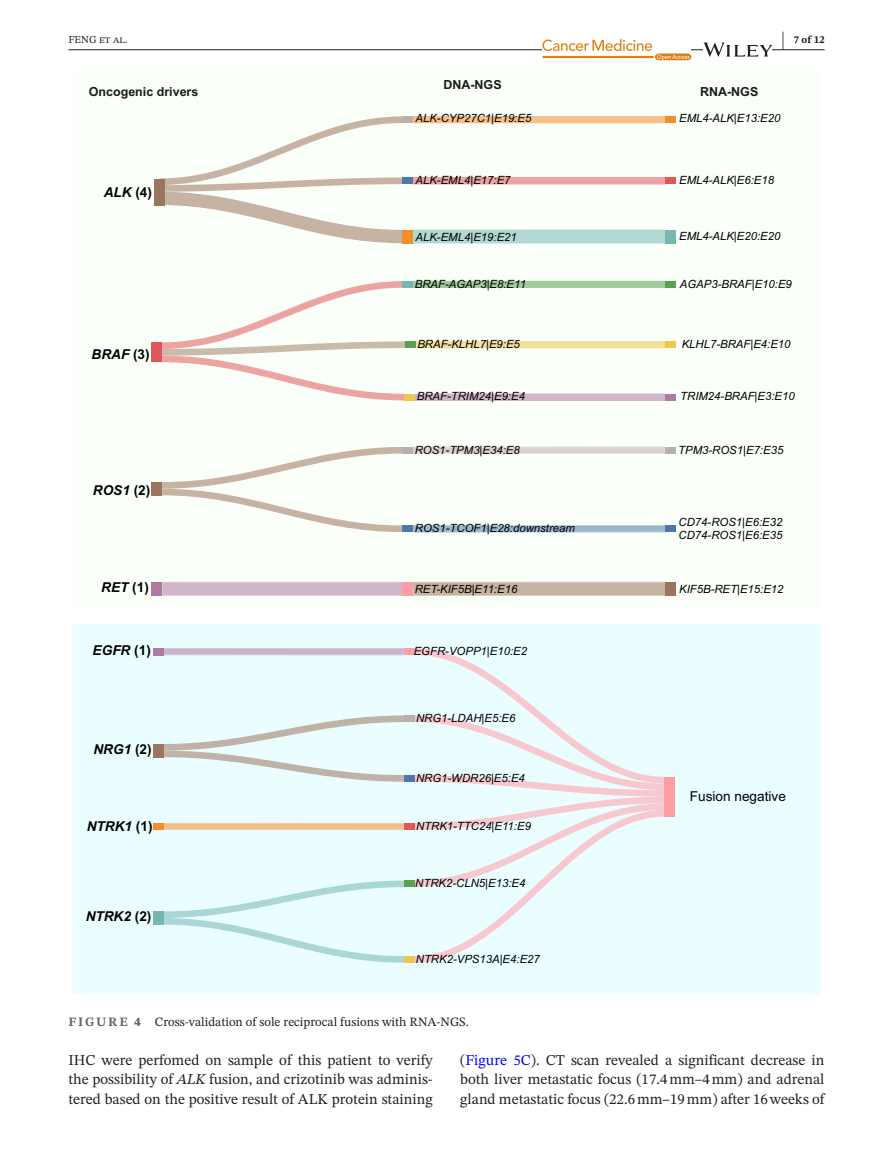
<style>
.page{position:relative;width:893px;height:1174px;background:#fff}
.page>*{position:absolute;margin:0;border:0;box-sizing:border-box;transform-origin:0 0}
.t1{font:700 21px "STIX Two Text";color:#231f20;scale:.42 1}
.t2{font:15px/19.5px "STIX Two Text";color:#231f20;text-align:justify}
.t3{font:italic 700 13.65px "Arial";color:#000}
.t4{font:13.65px "Arial";color:#000}
.t5{font:12.75px "STIX Two Text";color:#231f20}
.t6{font:700 12.45px "Arial";color:#1b1b1b}
.t7{font:italic 11.4px/13.6px "Arial";color:#000}
.t8{font:10.5px "STIX Two Text";color:#231f20}
.t9{font:700 10.5px "STIX Two Text";color:#231f20}
.s1{font-style:normal}
.s2{font-weight:700;color:#636366}
.s3{font-style:italic}
.s4{color:#00f}
</style>
<div class="page">
<hr style="left:68px;top:49px;width:756px;height:1px;background:#231f20">
<svg style="left:542px;top:39px;width:149px;height:21px"></svg>
<svg style="left:703px;top:43px;width:69px;height:14px"></svg>
<div style="left:72px;top:624px;width:749px;height:369px;background:#eafeff"></div>
<svg style="left:151px;top:116px;width:525px;height:480px"></svg>
<svg style="left:162px;top:582px;width:241px;height:13px;background:#d2b7c9"></svg>
<div style="left:413px;top:230px;width:252px;height:13px;background:#b2d8d2"></div>
<svg style="left:413px;top:582px;width:252px;height:13px;background:#c7b4a5"></svg>
<svg style="left:159px;top:116px;width:244px;height:127px"></svg>
<svg style="left:162px;top:281px;width:243px;height:119px"></svg>
<svg style="left:163px;top:648px;width:241px;height:7px;background:#ccb9ce"></svg>
<svg style="left:163px;top:715px;width:241px;height:66px;background:#e1eeed"></svg>
<svg style="left:163px;top:823px;width:241px;height:7px;background:#eec392"></svg>
<svg style="left:163px;top:880px;width:241px;height:82px;background:#dff7f8"></svg>
<svg style="left:162px;top:447px;width:241px;height:85px"></svg>
<div style="left:413px;top:116px;width:252px;height:7px;background:#f5c188"></div>
<div style="left:413px;top:177px;width:252px;height:7px;background:#eca3a1"></div>
<div style="left:413px;top:281px;width:252px;height:7px;background:#a1cb9b"></div>
<div style="left:415px;top:341px;width:250px;height:7px;background:#f2e198"></div>
<svg style="left:415px;top:393px;width:250px;height:8px;background:#d3bacc"></svg>
<svg style="left:414px;top:648px;width:251px;height:314px;background:#ebf6f8"></svg>
<svg style="left:413px;top:446px;width:252px;height:8px;background:#dbd9d4"></svg>
<svg style="left:413px;top:525px;width:252px;height:7px;background:#a1bacf"></svg>
<div style="left:154px;top:179px;width:11px;height:26px;background:#9c755f"></div>
<div style="left:403px;top:116px;width:10px;height:7px;background:#bab0ab"></div>
<div style="left:403px;top:177px;width:10px;height:7px;background:#4e79a7"></div>
<div style="left:403px;top:230px;width:10px;height:13px;background:#f28e2c"></div>
<div style="left:152px;top:342px;width:10px;height:20px;background:#e15759"></div>
<div style="left:403px;top:281px;width:10px;height:7px;background:#76b7b2"></div>
<div style="left:405px;top:341px;width:10px;height:7px;background:#59a14f"></div>
<div style="left:405px;top:394px;width:10px;height:6px;background:#edc949"></div>
<div style="left:153px;top:648px;width:10px;height:7px;background:#af7aa1"></div>
<div style="left:404px;top:648px;width:10px;height:7px;background:#ff9da7"></div>
<div style="left:153px;top:744px;width:10px;height:13px;background:#9c755f"></div>
<div style="left:404px;top:715px;width:10px;height:7px;background:#bab0ab"></div>
<div style="left:404px;top:775px;width:10px;height:6px;background:#4e79a7"></div>
<div style="left:153px;top:823px;width:10px;height:6px;background:#f28e2c"></div>
<div style="left:404px;top:823px;width:10px;height:6px;background:#e15759"></div>
<div style="left:153px;top:911px;width:10px;height:13px;background:#76b7b2"></div>
<div style="left:404px;top:880px;width:10px;height:7px;background:#59a14f"></div>
<div style="left:404px;top:956px;width:10px;height:6px;background:#edc949"></div>
<div style="left:152px;top:582px;width:10px;height:13px;background:#af7aa1"></div>
<div style="left:403px;top:582px;width:10px;height:13px;background:#ff9da7"></div>
<div style="left:152px;top:482px;width:10px;height:13px;background:#9c755f"></div>
<div style="left:403px;top:447px;width:10px;height:6px;background:#bab0ab"></div>
<div style="left:403px;top:525px;width:10px;height:7px;background:#4e79a7"></div>
<div style="left:665px;top:116px;width:10px;height:7px;background:#f28e2c"></div>
<div style="left:665px;top:177px;width:10px;height:7px;background:#e15759"></div>
<div style="left:665px;top:230px;width:10px;height:13px;background:#76b7b2"></div>
<div style="left:665px;top:281px;width:10px;height:7px;background:#59a14f"></div>
<div style="left:665px;top:341px;width:10px;height:7px;background:#edc949"></div>
<div style="left:665px;top:394px;width:10px;height:6px;background:#af7aa1"></div>
<div style="left:665px;top:777px;width:10px;height:39px;background:#ff9da7"></div>
<div style="left:665px;top:582px;width:10px;height:13px;background:#9c755f"></div>
<div style="left:665px;top:447px;width:10px;height:6px;background:#bab0ab"></div>
<div style="left:665px;top:525px;width:10px;height:7px;background:#4e79a7"></div>
<h1 class="t1" style="left:782px;top:24px;width:8px">|</h1>
<p class="t8" style="left:68px;top:32px;width:60px">FENG et al.</p>
<p class="t9" style="left:794px;top:32px;width:32px">7 of 12</p>
<p class="t6" style="left:443px;top:76px;width:60px">DNA-NGS</p>
<p class="t6" style="left:89px;top:83px;width:111px">Oncogenic drivers</p>
<p class="t6" style="left:700px;top:83px;width:60px">RNA-NGS</p>
<p class="t3" style="left:104px;top:183px;width:50px">ALK <span class="s1">(4)</span></p>
<p class="t3" style="left:92px;top:345px;width:60px">BRAF <span class="s1">(3)</span></p>
<p class="t3" style="left:93px;top:480px;width:59px">ROS1 <span class="s1">(2)</span></p>
<p class="t3" style="left:101px;top:578px;width:49px">RET <span class="s1">(1)</span></p>
<p class="t3" style="left:93px;top:641px;width:60px">EGFR <span class="s1">(1)</span></p>
<p class="t3" style="left:93px;top:740px;width:60px">NRG1 <span class="s1">(2)</span></p>
<p class="t3" style="left:87px;top:817px;width:67px">NTRK1 <span class="s1">(1)</span></p>
<p class="t3" style="left:86px;top:907px;width:67px">NTRK2 <span class="s1">(2)</span></p>
<p class="t7" style="left:415px;top:112px;width:117px">ALK-CYP27C1|E19:E5</p>
<p class="t7" style="left:679px;top:112px;width:103px">EML4-ALK|E13:E20</p>
<p class="t7" style="left:415px;top:173px;width:96px">ALK-EML4|E17:E7</p>
<p class="t7" style="left:679px;top:173px;width:96px">EML4-ALK|E6:E18</p>
<p class="t7" style="left:415px;top:230px;width:103px">ALK-EML4|E19:E21</p>
<p class="t7" style="left:415px;top:277px;width:113px">BRAF-AGAP3|E8:E11</p>
<p class="t7" style="left:679px;top:229px;width:103px">EML4-ALK|E20:E20</p>
<p class="t7" style="left:680px;top:277px;width:114px">AGAP3-BRAF|E10:E9</p>
<p class="t7" style="left:417px;top:337px;width:104px">BRAF-KLHL7|E9:E5</p>
<p class="t7" style="left:682px;top:337px;width:110px">KLHL7-BRAF|E4:E10</p>
<p class="t7" style="left:417px;top:390px;width:110px">BRAF-TRIM24|E9:E4</p>
<p class="t7" style="left:680px;top:390px;width:116px">TRIM24-BRAF|E3:E10</p>
<p class="t7" style="left:415px;top:443px;width:107px">ROS1-TPM3|E34:E8</p>
<p class="t7" style="left:678px;top:443px;width:107px">TPM3-ROS1|E7:E35</p>
<p class="t7" style="left:415px;top:521px;width:161px">ROS1-TCOF1|E28:downstream</p>
<p class="t7" style="left:679px;top:515px;width:105px">CD74-ROS1|E6:E32<br>CD74-ROS1|E6:E35</p>
<p class="t7" style="left:415px;top:582px;width:104px">RET-KIF5B|E11:E16</p>
<p class="t7" style="left:414px;top:644px;width:115px">EGFR-VOPP1|E10:E2</p>
<p class="t7" style="left:416px;top:711px;width:101px">NRG1-LDAH|E5:E6</p>
<p class="t7" style="left:416px;top:771px;width:110px">NRG1-WDR26|E5:E4</p>
<p class="t7" style="left:416px;top:819px;width:116px">NTRK1-TTC24|E11:E9</p>
<p class="t7" style="left:415px;top:876px;width:112px">NTRK2-CLN5|E13:E4</p>
<p class="t7" style="left:416px;top:952px;width:125px">NTRK2-VPS13A|E4:E27</p>
<p class="t7" style="left:679px;top:582px;width:106px">KIF5B-RET|E15:E12</p>
<p class="t4" style="left:690px;top:787px;width:98px">Fusion negative</p>
<p class="t5" style="left:68px;top:1012px;width:402px"><span class="s2">FIGURE 4</span> Cross-validation of sole reciprocal fusions with RNA-NGS.</p>
<h2 class="t2" style="left:68px;top:1050px;width:366px">IHC were perfomed on sample of this patient to verify the possibility of <span class="s3">ALK</span> fusion, and crizotinib was adminis&shy;tered based on the positive result of ALK protein staining</h2>
<h2 class="t2" style="left:460px;top:1050px;width:366px">(<span class="s4">Figure 5C</span>). CT scan revealed a significant decrease in both liver metastatic focus (17.4mm–4mm) and adrenal gland metastatic focus (22.6mm–19mm) after 16weeks of</h2>
</div>
